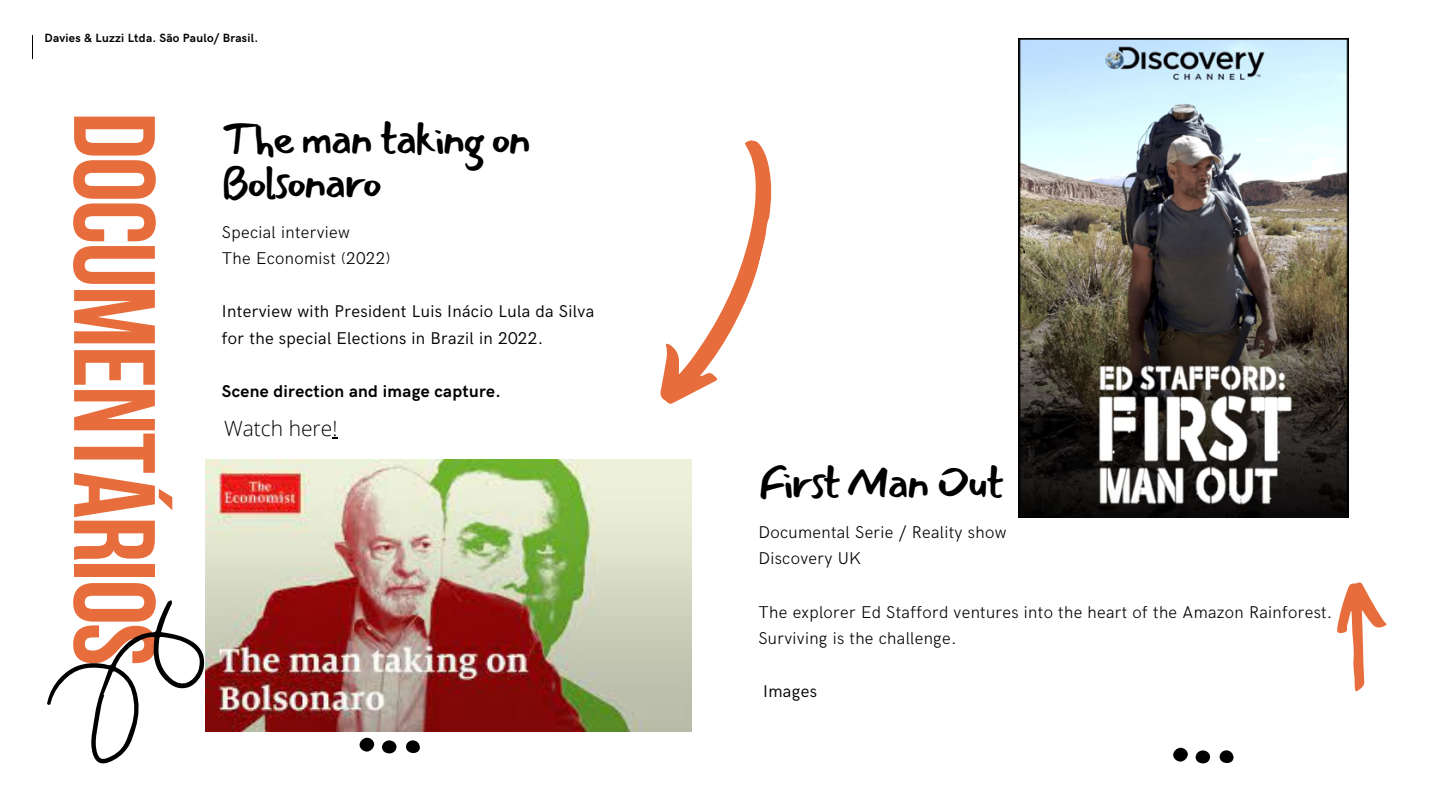
<style>
.page{position:relative;width:1440px;height:810px;background:#fff}
.page>*{position:absolute;margin:0;border:0;box-sizing:border-box;transform-origin:0 0}
.t1{font:115.4px "Bebas Neue Cyrillic";letter-spacing:-.02em;color:#e76e3c}
.t2{font:44.8px/44.7px "Mansalva";letter-spacing:-.05em;color:#000}
.t3{font:300 21px "Open Sans";color:#000}
.t4{font:300 17.1px/26.5px "HK Grotesk";letter-spacing:.02em;color:#000}
.t5{font:17.1px/26.5px "HK Grotesk";letter-spacing:.02em;color:#000}
.t6{font:700 17.1px "HK Grotesk";letter-spacing:.02em;color:#000}
.t7{font:700 12px "HK Grotesk";letter-spacing:.02em;color:#000}
</style>
<div class="page">
<svg style="left:660px;top:140px;width:112px;height:264px"></svg>
<svg style="left:1337px;top:582px;width:50px;height:110px"></svg>
<svg style="left:359px;top:737px;width:61px;height:17px"></svg>
<svg style="left:1173px;top:747px;width:61px;height:17px"></svg>
<svg style="left:47px;top:574px;width:174px;height:190px"></svg>
<img style="left:206px;top:459px;width:486px;height:272px">
<img style="left:1018px;top:39px;width:330px;height:478px">
<p class="t7" style="left:45px;top:31px;width:215px">Davies &amp; Luzzi Ltda. São Paulo/ Brasil.</p>
<h1 class="t1" style="left:161px;top:112px;width:555px;rotate:90deg">DOCUMENTÁRIOS</h1>
<h2 class="t2" style="left:222px;top:116px;width:311px">The man taking on<br>Bolsonaro</h2>
<p class="t4" style="left:222px;top:220px;width:170px">Special interview<br>The Economist (2022)</p>
<p class="t5" style="left:222px;top:299px;width:374px">Interview with President Luis Inácio Lula da Silva for the special Elections in Brazil in 2022.</p>
<p class="t6" style="left:222px;top:382px;width:281px">Scene direction and image capture.</p>
<p class="t3" style="left:224px;top:414px;width:115px">Watch here!</p>
<h2 class="t2" style="left:758px;top:461px;width:247px">First Man Out</h2>
<p class="t4" style="left:758px;top:520px;width:250px">Documental Serie / Reality show<br>Discovery UK</p>
<p class="t4" style="left:758px;top:599px;width:576px">The explorer Ed Stafford ventures into the heart of the Amazon Rainforest.<br>Surviving is the challenge.</p>
<p class="t5" style="left:763px;top:679px;width:55px">Images</p>
</div>
